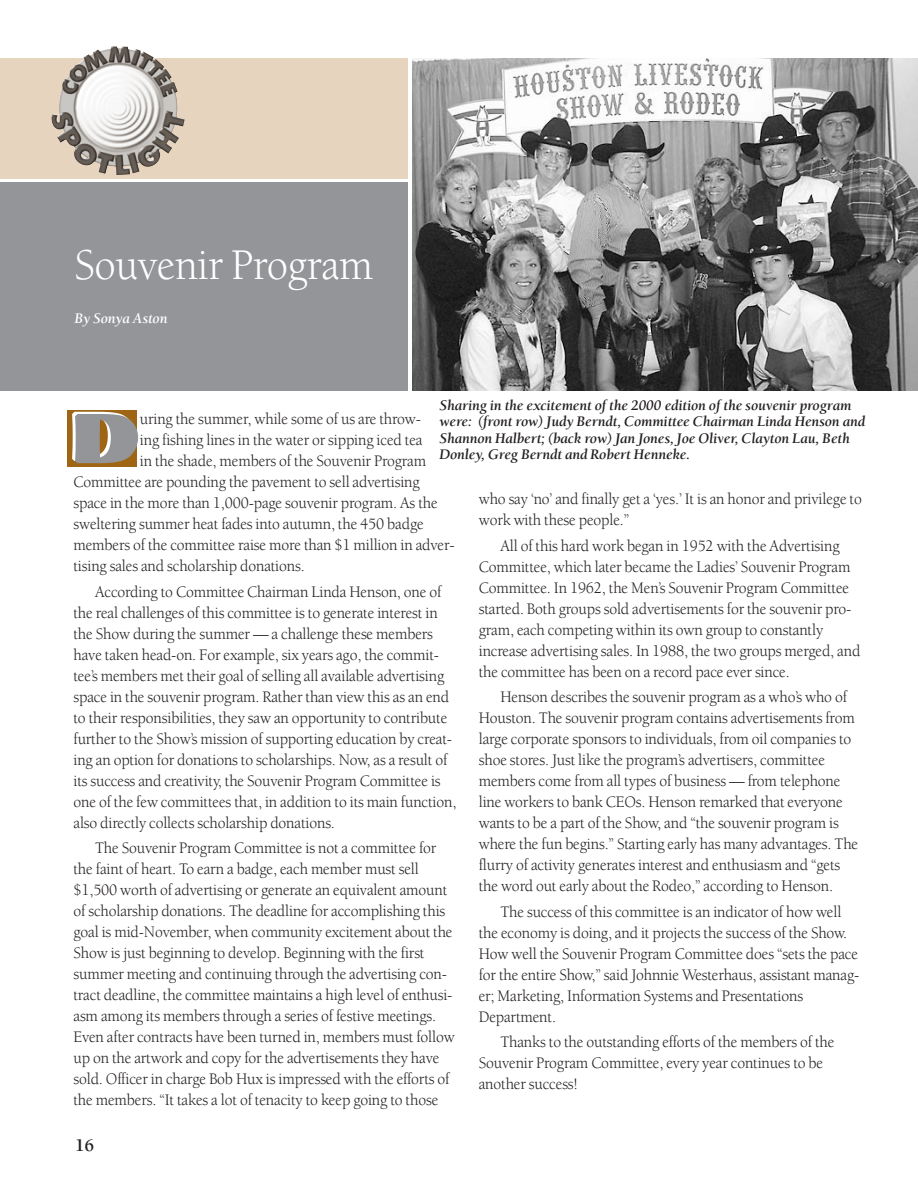
<style>
.page{position:relative;width:918px;height:1188px;background:#fff}
.page>*{position:absolute;margin:0;border:0;box-sizing:border-box;transform-origin:0 0}
.t1{font:900 72px "Bremen BT";color:#fff}
.t2{font:45px "Berkeley";letter-spacing:-.01em;color:#fff;scale:.95 1}
.t3{font:700 18px "Berkeley";color:#231f20}
.t4{font:16.5px/21px "Berkeley";letter-spacing:-.01em;color:#231f20;scale:.95 1}
.t5{font:italic 700 15px/16.5px "Berkeley";letter-spacing:-.01em;color:#231f20}
.t6{font:italic 700 15px "Berkeley";letter-spacing:-.01em;color:#fff}
</style>
<div class="page">
<div style="left:67px;top:410px;width:69px;height:56px;background:#9e6614"></div>
<div style="left:0;top:58px;width:407px;height:120px;background:#e6d4be"></div>
<div style="left:0;top:182px;width:407px;height:209px;background:#939598"></div>
<img style="left:52px;top:46px;width:133px;height:129px">
<img style="left:413px;top:58px;width:505px;height:333px">
<h2 class="t2" style="left:74px;top:247px;width:316px">Souvenir Program</h2>
<p class="t6" style="left:74px;top:312px;width:95px">By Sonya Aston</p>
<p class="t5" style="left:440px;top:398px;width:427px">Sharing in the excitement of the 2000 edition of the souvenir program were: (front row) Judy Berndt, Committee Chairman Linda Henson and<br>Shannon Halbert; (back row) Jan Jones, Joe Oliver, Clayton Lau, Beth</p>
<h1 class="t1" style="left:68px;top:394px;width:70px">D</h1>
<p class="t4" style="left:140px;top:410px;width:297px">uring the summer, while some of us are throw-</p>
<p class="t4" style="left:140px;top:431px;width:299px">ing fishing lines in the water or sipping iced tea</p>
<p class="t4" style="left:140px;top:452px;width:303px">in the shade, members of the Souvenir Program</p>
<p class="t4" style="left:73px;top:473px;width:366px">Committee are pounding the pavement to sell advertising</p>
<p class="t4" style="left:73px;top:494px;width:385px">space in the more than 1,000-page souvenir program. As the</p>
<p class="t4" style="left:73px;top:515px;width:370px">sweltering summer heat fades into autumn, the 450 badge</p>
<p class="t4" style="left:73px;top:536px;width:403px">members of the committee raise more than $1 million in adver-</p>
<p class="t4" style="left:73px;top:557px;width:245px">tising sales and scholarship donations.</p>
<p class="t4" style="left:73px;top:583px;width:405px;text-indent:22px">According to Committee Chairman Linda Henson, one of the real challenges of this committee is to generate interest in the Show during the summer — a challenge these members have taken head-on. For example, six years ago, the commit&shy;tee’s members met their goal of selling all available advertising space in the souvenir program. Rather than view this as an end to their responsibilities, they saw an opportunity to contribute further to the Show’s mission of supporting education by creat&shy;ing an option for donations to scholarships. Now, as a result of its success and creativity, the Souvenir Program Committee is one of the few committees that, in addition to its main function, also directly collects scholarship donations.</p>
<p class="t4" style="left:73px;top:839px;width:403px;text-indent:22px">The Souvenir Program Committee is not a committee for the faint of heart. To earn a badge, each member must sell $1,500 worth of advertising or generate an equivalent amount of scholarship donations. The deadline for accomplishing this goal is mid-November, when community excitement about the Show is just beginning to develop. Beginning with the first summer meeting and continuing through the advertising con&shy;tract deadline, the committee maintains a high level of enthusi&shy;asm among its members through a series of festive meetings.<br>Even after contracts have been turned in, members must follow up on the artwork and copy for the advertisements they have sold. Officer in charge Bob Hux is impressed with the efforts of the members. “It takes a lot of tenacity to keep going to those</p>
<p class="t5" style="left:440px;top:447px;width:252px">Donley, Greg Berndt and Robert Henneke.</p>
<p class="t4" style="left:479px;top:490px;width:405px">who say ‘no’ and finally get a ‘yes.’ It is an honor and privilege to work with these people.”</p>
<p class="t4" style="left:479px;top:537px;width:403px;text-indent:22px">All of this hard work began in 1952 with the Advertising Committee, which later became the Ladies’ Souvenir Program Committee. In 1962, the Men’s Souvenir Program Committee started. Both groups sold advertisements for the souvenir pro&shy;gram, each competing within its own group to constantly increase advertising sales. In 1988, the two groups merged, and the committee has been on a record pace ever since.</p>
<p class="t4" style="left:479px;top:688px;width:401px;text-indent:22px">Henson describes the souvenir program as a who’s who of Houston. The souvenir program contains advertisements from large corporate sponsors to individuals, from oil companies to shoe stores. Just like the program’s advertisers, committee members come from all types of business — from telephone line workers to bank CEOs. Henson remarked that everyone wants to be a part of the Show, and “the souvenir program is where the fun begins.” Starting early has many advantages. The flurry of activity generates interest and enthusiasm and “gets the word out early about the Rodeo,” according to Henson.</p>
<p class="t4" style="left:479px;top:903px;width:402px;text-indent:22px">The success of this committee is an indicator of how well the economy is doing, and it projects the success of the Show.<br>How well the Souvenir Program Committee does “sets the pace for the entire Show,” said Johnnie Westerhaus, assistant manag&shy;er; Marketing, Information Systems and Presentations Department.</p>
<p class="t4" style="left:479px;top:1033px;width:376px;text-indent:22px">Thanks to the outstanding efforts of the members of the<br>Souvenir Program Committee, every year continues to be another success!</p>
<p class="t3" style="left:75px;top:1138px;width:21px">16</p>
</div>
